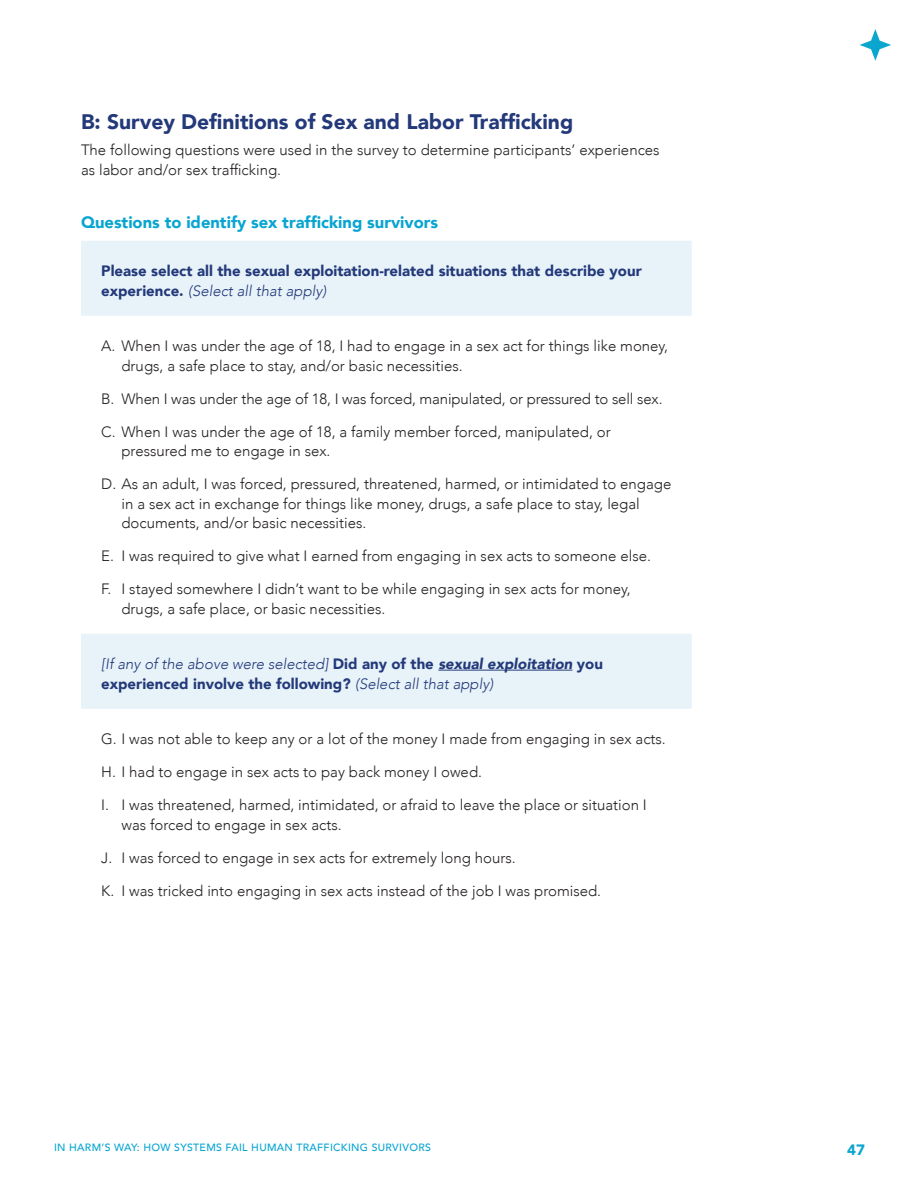
<style>
.page{position:relative;width:918px;height:1188px;background:#fff}
.page>*{position:absolute;margin:0;border:0;box-sizing:border-box;transform-origin:0 0}
.t1{font:900 21px "Avenir";color:#23397a}
.t2{font:900 16.5px "Avenir";color:#09a5d1}
.Body{font:300 15px/19.5px "Avenir";color:#231f20}
.Body-2{font:italic 300 15px/19.5px "Avenir";color:#23397a}
.Body-3{font:900 15px/19.5px "Avenir";color:#23397a}
.t3{font:900 15px "Avenir";color:#09a5d1}
.t4{font:500 10.5px "Avenir";letter-spacing:.03em;color:#09a5d1}
.s1{font-weight:300;font-style:italic}
.s2{font-weight:900;font-style:normal}
.s3{font-weight:900}
</style>
<div class="page">
<svg style="left:859px;top:29px;width:32px;height:32px"></svg>
<svg style="left:81px;top:241px;width:611px;height:468px"></svg>
<hr style="left:438px;top:670px;width:135px;height:1px;background:#23397a">
<h2 class="t1" style="left:81px;top:104px;width:494px">B: Survey Definitions of Sex and Labor Trafficking</h2>
<p class="Body" style="left:81px;top:140px;width:580px">The following questions were used in the survey to determine participants’ experiences as labor and/or sex trafficking.</p>
<h3 class="t2" style="left:81px;top:208px;width:359px">Questions to identify sex trafficking survivors</h3>
<p class="Body-3" style="left:101px;top:261px;width:542px">Please select all the sexual exploitation-related situations that describe your experience. <span class="s1">(Select all that apply)</span></p>
<p class="Body" style="left:122px;top:336px;width:548px;text-indent:-20px">A. When I was under the age of 18, I had to engage in a sex act for things like money, drugs, a safe place to stay, and/or basic necessities.</p>
<p class="Body" style="left:101px;top:389px;width:563px">B. When I was under the age of 18, I was forced, manipulated, or pressured to sell sex.</p>
<p class="Body" style="left:122px;top:422px;width:491px;text-indent:-20px">C. When I was under the age of 18, a family member forced, manipulated, or pressured me to engage in sex.</p>
<p class="Body" style="left:122px;top:474px;width:551px;text-indent:-20px">D. As an adult, I was forced, pressured, threatened, harmed, or intimidated to engage in a sex act in exchange for things like money, drugs, a safe place to stay, legal documents, and/or basic necessities.</p>
<p class="Body" style="left:101px;top:546px;width:551px">E. I was required to give what I earned from engaging in sex acts to someone else.</p>
<p class="Body" style="left:122px;top:579px;width:511px;text-indent:-20px">F. I stayed somewhere I didn’t want to be while engaging in sex acts for money, drugs, a safe place, or basic necessities.</p>
<p class="Body-2" style="left:101px;top:654px;width:503px">[If any of the above were selected] <span class="s2">Did any of the</span> <span class="s3">sexual exploitation</span> <span class="s2">you experienced involve the following?</span> (Select all that apply)</p>
<p class="Body" style="left:101px;top:729px;width:566px">G. I was not able to keep any or a lot of the money I made from engaging in sex acts.</p>
<p class="Body" style="left:101px;top:762px;width:382px">H. I had to engage in sex acts to pay back money I owed.</p>
<p class="Body" style="left:122px;top:795px;width:527px;text-indent:-20px">I. I was threatened, harmed, intimidated, or afraid to leave the place or situation I was forced to engage in sex acts.</p>
<p class="Body" style="left:101px;top:848px;width:416px">J. I was forced to engage in sex acts for extremely long hours.</p>
<p class="Body" style="left:101px;top:881px;width:501px">K. I was tricked into engaging in sex acts instead of the job I was promised.</p>
<p class="t4" style="left:54px;top:1138px;width:378px">IN HARM’S WAY: HOW SYSTEMS FAIL HUMAN TRAFFICKING SURVIVORS</p>
<p class="t3" style="left:847px;top:1137px;width:19px">47</p>
</div>
